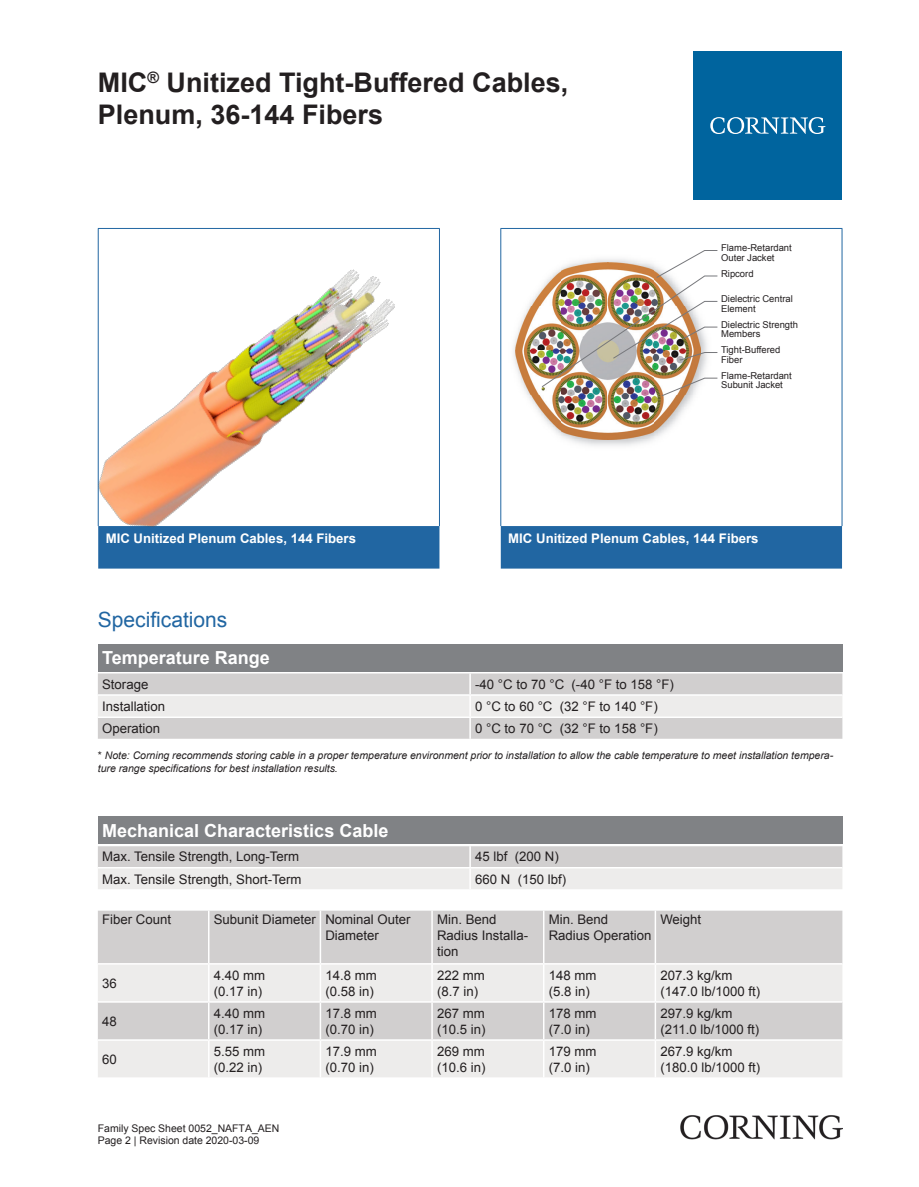
<style>
.page{position:relative;width:919px;height:1187px;background:#fff}
.page>*{position:absolute;margin:0;border:0;box-sizing:border-box;transform-origin:0 0}
.t1{font:700 27px/32.4px "Arial";color:#231f20}
.t2{font:21px "Arial";color:#2166a2}
.t3{font:700 18px "Arial";color:#fff}
.t4{font:13.2px/15.9px "Arial";color:#231f20}
.t5{font:700 13.2px "Arial";color:#fff}
.t6{font:italic 10.5px/12.6px "Arial";color:#231f20}
.t7{font:10.5px/12.6px "Arial";color:#231f20}
.t8{font:9.45px/9.4px "Arial";color:#231f20}
.s1{font-style:normal}
</style>
<div class="page">
<div style="left:500px;top:526px;width:342px;height:42px;background:#2166a2"></div>
<hr style="left:500px;top:229px;width:1px;height:297px;background:#2166a2">
<hr style="left:841px;top:229px;width:1px;height:297px;background:#2166a2">
<hr style="left:500px;top:228px;width:342px;height:1px;background:#2166a2">
<img style="left:513px;top:343px;width:140px;height:103px">
<img style="left:515px;top:289px;width:178px;height:150px">
<img style="left:541px;top:250px;width:176px;height:147px">
<div style="left:98px;top:643px;width:744px;height:28px;background:#808285"></div>
<div style="left:98px;top:673px;width:744px;height:65px;background:#d1cfcf"></div>
<div style="left:98px;top:695px;width:744px;height:21px;background:#edeceb"></div>
<hr style="left:469px;top:673px;width:2px;height:21px;background:#fff">
<hr style="left:469px;top:695px;width:2px;height:21px;background:#fff">
<hr style="left:469px;top:718px;width:2px;height:20px;background:#fff">
<hr style="left:98px;top:694px;width:372px;height:1px;background:#fff">
<hr style="left:470px;top:694px;width:372px;height:1px;background:#fff">
<hr style="left:98px;top:716px;width:372px;height:2px;background:#fff">
<hr style="left:470px;top:716px;width:372px;height:2px;background:#fff">
<div style="left:98px;top:816px;width:744px;height:28px;background:#808285"></div>
<svg style="left:98px;top:846px;width:744px;height:43px;background:#dfdedd"></svg>
<hr style="left:469px;top:846px;width:2px;height:20px;background:#fff">
<hr style="left:469px;top:868px;width:2px;height:21px;background:#fff">
<hr style="left:98px;top:866px;width:372px;height:2px;background:#fff">
<hr style="left:470px;top:866px;width:372px;height:2px;background:#fff">
<div style="left:98px;top:910px;width:744px;height:53px;background:#d1cfcf"></div>
<svg style="left:98px;top:965px;width:744px;height:112px;background:#e4e2e2"></svg>
<hr style="left:208px;top:910px;width:1px;height:53px;background:#fff">
<hr style="left:319px;top:910px;width:2px;height:53px;background:#fff">
<hr style="left:431px;top:910px;width:2px;height:53px;background:#fff">
<hr style="left:543px;top:910px;width:1px;height:53px;background:#fff">
<hr style="left:654px;top:910px;width:2px;height:53px;background:#fff">
<hr style="left:208px;top:964px;width:1px;height:37px;background:#fff">
<hr style="left:319px;top:964px;width:2px;height:37px;background:#fff">
<hr style="left:431px;top:964px;width:2px;height:37px;background:#fff">
<hr style="left:543px;top:964px;width:1px;height:37px;background:#fff">
<hr style="left:654px;top:964px;width:2px;height:37px;background:#fff">
<hr style="left:208px;top:1002px;width:1px;height:37px;background:#fff">
<hr style="left:319px;top:1002px;width:2px;height:37px;background:#fff">
<hr style="left:431px;top:1002px;width:2px;height:37px;background:#fff">
<hr style="left:543px;top:1002px;width:1px;height:37px;background:#fff">
<hr style="left:654px;top:1002px;width:2px;height:37px;background:#fff">
<hr style="left:208px;top:1040px;width:1px;height:37px;background:#fff">
<hr style="left:319px;top:1040px;width:2px;height:37px;background:#fff">
<hr style="left:431px;top:1040px;width:2px;height:37px;background:#fff">
<hr style="left:543px;top:1040px;width:1px;height:37px;background:#fff">
<hr style="left:654px;top:1040px;width:2px;height:37px;background:#fff">
<hr style="left:98px;top:1001px;width:111px;height:1px;background:#fff">
<hr style="left:209px;top:1001px;width:111px;height:1px;background:#fff">
<hr style="left:320px;top:1001px;width:112px;height:1px;background:#fff">
<hr style="left:432px;top:1001px;width:111px;height:1px;background:#fff">
<hr style="left:543px;top:1001px;width:112px;height:1px;background:#fff">
<hr style="left:655px;top:1001px;width:187px;height:1px;background:#fff">
<hr style="left:98px;top:1039px;width:111px;height:1px;background:#fff">
<hr style="left:209px;top:1039px;width:111px;height:1px;background:#fff">
<hr style="left:320px;top:1039px;width:112px;height:1px;background:#fff">
<hr style="left:432px;top:1039px;width:111px;height:1px;background:#fff">
<hr style="left:543px;top:1039px;width:112px;height:1px;background:#fff">
<hr style="left:655px;top:1039px;width:187px;height:1px;background:#fff">
<div style="left:693px;top:51px;width:149px;height:149px;background:#00649e"></div>
<svg style="left:710px;top:117px;width:115px;height:17px"></svg>
<img style="left:680px;top:1115px;width:162px;height:24px">
<img style="left:97px;top:228px;width:343px;height:341px">
<h1 class="t1" style="left:98px;top:66px;width:472px">MIC<sup>®</sup> Unitized Tight-Buffered Cables,<br>Plenum, 36-144 Fibers</h1>
<p class="t8" style="left:721px;top:243px;width:72px">Flame-Retardant<br>Outer Jacket</p>
<p class="t8" style="left:721px;top:269px;width:34px">Ripcord</p>
<p class="t8" style="left:721px;top:294px;width:73px">Dielectric Central<br>Element</p>
<p class="t8" style="left:721px;top:320px;width:78px">Dielectric Strength<br>Members</p>
<p class="t8" style="left:721px;top:345px;width:61px">Tight-Buffered<br>Fiber</p>
<p class="t8" style="left:721px;top:371px;width:72px">Flame-Retardant<br>Subunit Jacket</p>
<p class="t5" style="left:106px;top:529px;width:252px">MIC Unitized Plenum Cables, 144 Fibers</p>
<p class="t5" style="left:508px;top:529px;width:252px">MIC Unitized Plenum Cables, 144 Fibers</p>
<h2 class="t2" style="left:98px;top:604px;width:131px">Specifications</h2>
<h3 class="t3" style="left:102px;top:645px;width:169px">Temperature Range</h3>
<p class="t4" style="left:102px;top:676px;width:48px">Storage</p>
<p class="t4" style="left:475px;top:676px;width:200px">-40 °C to 70 °C (-40 °F to 158 °F)</p>
<p class="t4" style="left:102px;top:698px;width:65px">Installation</p>
<p class="t4" style="left:475px;top:698px;width:184px">0 °C to 60 °C (32 °F to 140 °F)</p>
<p class="t4" style="left:102px;top:720px;width:59px">Operation</p>
<p class="t4" style="left:475px;top:720px;width:184px">0 °C to 70 °C (32 °F to 158 °F)</p>
<p class="t6" style="left:98px;top:749px;width:736px"><span class="s1">*</span> Note: Corning recommends storing cable in a proper temperature environment prior to installation to allow the cable temperature to meet installation tempera&shy;ture range specifications for best installation results.</p>
<h3 class="t3" style="left:102px;top:817px;width:288px">Mechanical Characteristics Cable</h3>
<p class="t4" style="left:102px;top:848px;width:199px">Max. Tensile Strength, Long-Term</p>
<p class="t4" style="left:475px;top:848px;width:85px">45 lbf (200 N)</p>
<p class="t4" style="left:102px;top:870px;width:201px">Max. Tensile Strength, Short-Term</p>
<p class="t4" style="left:475px;top:870px;width:92px">660 N (150 lbf)</p>
<p class="t4" style="left:102px;top:911px;width:70px">Fiber Count</p>
<p class="t4" style="left:325px;top:911px;width:87px;text-indent:-112px">Subunit Diameter Nominal Outer<br>Diameter</p>
<p class="t4" style="left:437px;top:911px;width:92px">Min. Bend<br>Radius Installa&shy;tion</p>
<p class="t4" style="left:548px;top:911px;width:104px">Min. Bend<br>Radius Operation</p>
<p class="t4" style="left:660px;top:911px;width:42px">Weight</p>
<p class="t4" style="left:102px;top:974px;width:16px">36</p>
<p class="t4" style="left:214px;top:966px;width:53px">4.40 mm (0.17 in)</p>
<p class="t4" style="left:325px;top:966px;width:53px">14.8 mm (0.58 in)</p>
<p class="t4" style="left:437px;top:966px;width:49px">222 mm (8.7 in)</p>
<p class="t4" style="left:548px;top:966px;width:49px">148 mm (5.8 in)</p>
<p class="t4" style="left:660px;top:966px;width:101px">207.3 kg/km (147.0 lb/1000 ft)</p>
<p class="t4" style="left:102px;top:1012px;width:16px">48</p>
<p class="t4" style="left:214px;top:1005px;width:53px">4.40 mm (0.17 in)</p>
<p class="t4" style="left:325px;top:1005px;width:53px">17.8 mm (0.70 in)</p>
<p class="t4" style="left:437px;top:1005px;width:50px">267 mm (10.5 in)</p>
<p class="t4" style="left:548px;top:1005px;width:49px">178 mm (7.0 in)</p>
<p class="t4" style="left:660px;top:1005px;width:100px">297.9 kg/km (211.0 lb/1000 ft)</p>
<p class="t4" style="left:102px;top:1051px;width:16px">60</p>
<p class="t4" style="left:214px;top:1043px;width:53px">5.55 mm (0.22 in)</p>
<p class="t4" style="left:325px;top:1043px;width:53px">17.9 mm (0.70 in)</p>
<p class="t4" style="left:437px;top:1043px;width:50px">269 mm (10.6 in)</p>
<p class="t4" style="left:548px;top:1043px;width:49px">179 mm (7.0 in)</p>
<p class="t4" style="left:660px;top:1043px;width:101px">267.9 kg/km (180.0 lb/1000 ft)</p>
<p class="t7" style="left:98px;top:1121px;width:183px">Family Spec Sheet 0052_NAFTA_AEN<br>Page 2 | Revision date 2020-03-09</p>
</div>
